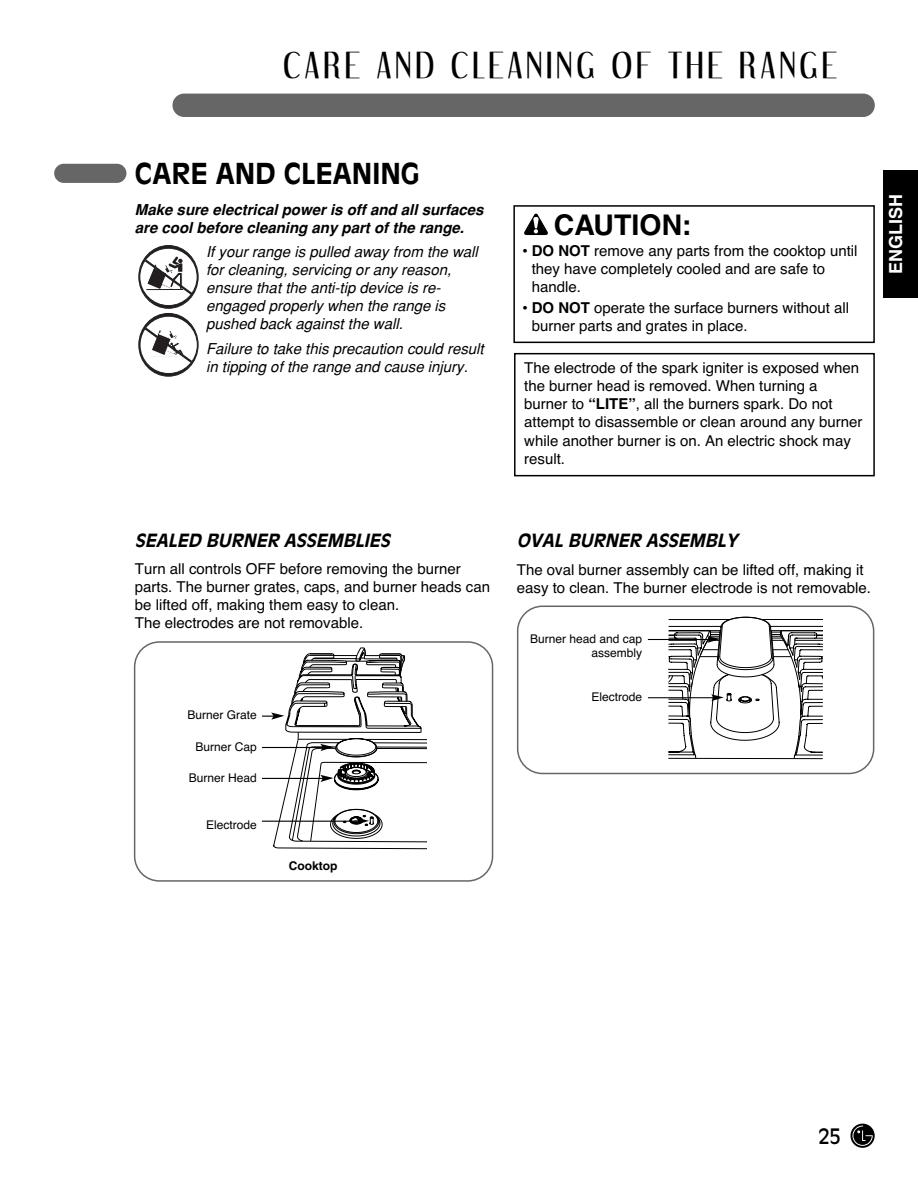
<style>
.page{position:relative;width:918px;height:1190px;background:#fff}
.page>*{position:absolute;margin:0;border:0;box-sizing:border-box;transform-origin:0 0}
.t1{font:36px "Dream Orphans";letter-spacing:.12em;color:#000}
.t2{font:700 28.5px "Antique Olive";color:#000}
.t3{font:700 28.5px "Helvetica";color:#000}
.t4{font:21px "Antique Olive";color:#000;scale:.95 1}
.t5{font:italic 700 18px "Antique Olive";color:#000}
.t6{font:700 18px "Helvetica";color:#fff}
.t7{font:15px/18px "Helvetica";color:#000}
.t8{font:italic 15px/18px "Helvetica";color:#000}
.t9{font:italic 700 15px/18.1px "Helvetica";color:#000}
.t10{font:12px/14.4px "Helvetica";color:#000;text-align:right}
.t11{font:700 12px "Helvetica";color:#000}
.s1{font-family:"Arial"}
.s2{font-weight:700}
</style>
<div class="page">
<div style="left:172px;top:94px;width:703px;height:23px;background:#666;border-radius:12px"></div>
<svg style="left:850px;top:1123px;width:25px;height:24px"></svg>
<svg style="left:852px;top:1125px;width:21px;height:20px"></svg>
<div style="left:883px;top:170px;width:35px;height:128px;background:#000"></div>
<div style="left:54px;top:164px;width:72px;height:19px;background:#666;border-radius:10px"></div>
<div style="left:514px;top:353px;width:361px;height:123px;border:2px solid #000"></div>
<svg style="left:262px;top:647px;width:165px;height:202px"></svg>
<div style="left:134px;top:641px;width:359px;height:240px;border:2px solid #666;border-radius:25px"></div>
<hr style="left:648px;top:697px;width:67px;height:1px;background:#000">
<hr style="left:648px;top:639px;width:63px;height:1px;background:#000">
<svg style="left:668px;top:616px;width:155px;height:143px"></svg>
<div style="left:517px;top:605px;width:357px;height:169px;border:2px solid #666;border-radius:25px"></div>
<div style="left:139px;top:245px;width:59px;height:63px;background:#231f20;border:1px solid #231f20;border-radius:50%"></div>
<div style="left:139px;top:313px;width:59px;height:63px;background:#231f20;border:1px solid #231f20;border-radius:50%"></div>
<div style="left:140px;top:316px;width:57px;height:57px;background:#fff;border-radius:50%"></div>
<div style="left:140px;top:316px;width:57px;height:57px;border:1px solid #231f20;border-radius:50%"></div>
<div style="left:140px;top:248px;width:57px;height:57px;background:#fff;border-radius:50%"></div>
<div style="left:140px;top:248px;width:57px;height:57px;border:1px solid #231f20;border-radius:50%"></div>
<svg style="left:142px;top:257px;width:53px;height:108px"></svg>
<div style="left:513px;top:205px;width:362px;height:138px;border:2px solid #000"></div>
<svg style="left:524px;top:213px;width:24px;height:22px"></svg>
<h1 class="t1" style="left:283px;top:51px;width:555px">CARE AND CLEANING OF THE RANGE</h1>
<h2 class="t2" style="left:135px;top:162px;width:286px">CARE AND CLEANING</h2>
<p class="t9" style="left:135px;top:202px;width:350px">Make sure electrical power is off and all surfaces are cool before cleaning any part of the range.</p>
<p class="t8" style="left:206px;top:244px;width:273px">If your range is pulled away from the wall for cleaning, servicing or any reason, ensure that the anti-tip device is re&shy;engaged properly when the range is pushed back against the wall.</p>
<p class="t8" style="left:206px;top:341px;width:279px">Failure to take this precaution could result in tipping of the range and cause injury.</p>
<p class="t5" style="left:135px;top:533px;width:260px">SEALED BURNER ASSEMBLIES</p>
<p class="t7" style="left:135px;top:560px;width:357px">Turn all controls OFF before removing the burner parts. The burner grates, caps, and burner heads can be lifted off, making them easy to clean.<br>The electrodes are not removable.</p>
<p class="t10" style="left:188px;top:708px;width:71px">Burner Grate</p>
<p class="t10" style="left:196px;top:740px;width:63px">Burner Cap</p>
<p class="t10" style="left:189px;top:771px;width:70px">Burner Head</p>
<p class="t10" style="left:206px;top:819px;width:52px">Electrode</p>
<p class="t11" style="left:289px;top:861px;width:50px">Cooktop</p>
<h2 class="t3" style="left:554px;top:214px;width:139px">CAUTION:</h2>
<p class="t7" style="left:532px;top:243px;width:327px;text-indent:-9px"><span class="s1">•</span> <span class="s2">DO NOT</span> remove any parts from the cooktop until they have completely cooled and are safe to handle.</p>
<p class="t7" style="left:532px;top:300px;width:319px;text-indent:-9px"><span class="s1">•</span> <span class="s2">DO NOT</span> operate the surface burners without all burner parts and grates in place.</p>
<p class="t7" style="left:524px;top:360px;width:340px">The electrode of the spark igniter is exposed when the burner head is removed. When turning a burner to <span class="s2">“LITE”</span>, all the burners spark. Do not attempt to disassemble or clean around any burner while another burner is on. An electric shock may result.</p>
<p class="t6" style="left:889px;top:274px;width:81px;rotate:-90deg">ENGLISH</p>
<p class="t5" style="left:517px;top:533px;width:226px">OVAL BURNER ASSEMBLY</p>
<p class="t7" style="left:517px;top:562px;width:356px">The oval burner assembly can be lifted off, making it easy to clean. The burner electrode is not removable.</p>
<p class="t10" style="left:530px;top:632px;width:114px">Burner head and cap assembly</p>
<p class="t10" style="left:592px;top:690px;width:52px">Electrode</p>
<h3 class="t4" style="left:819px;top:1127px;width:25px">25</h3>
</div>
